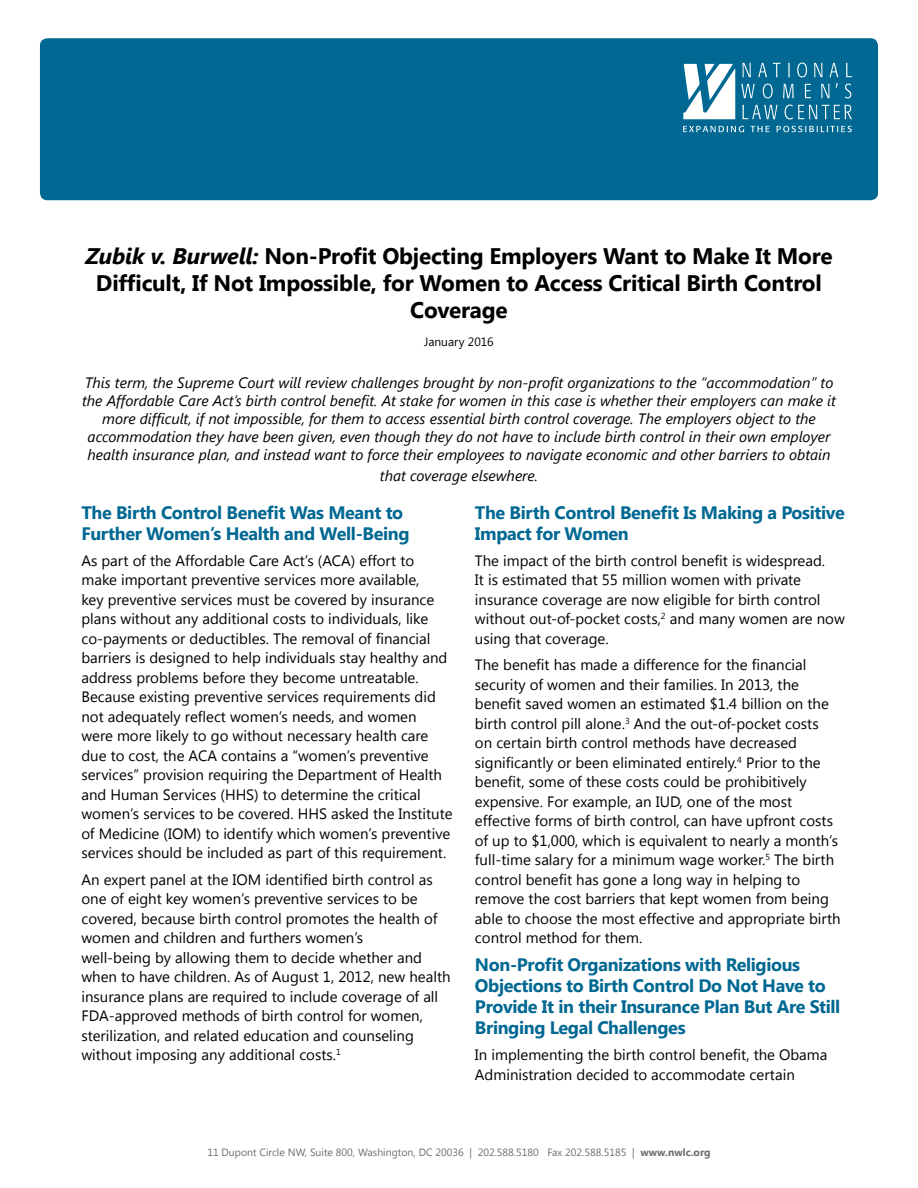
<style>
.page{position:relative;width:918px;height:1188px;background:#fff}
.page>*{position:absolute;margin:0;border:0;box-sizing:border-box;transform-origin:0 0}
.t1{font:700 22.5px/27px "Segoe UI";letter-spacing:-.01em;color:#000;text-align:center}
.t2{font:700 18px/21px "Segoe UI";letter-spacing:-.02em;color:#006892}
.t3{font:15px/19.5px "Segoe UI";color:#000}
.t4{font:italic 15px/18px "Segoe UI";color:#000;text-align:center}
.t5{font:12px "Segoe UI";color:#000}
.t6{font:10.5px "Segoe UI";color:#6d6e71}
.s1{font-style:italic}
.s2{font-weight:700}
</style>
<div class="page">
<div style="left:40px;top:38px;width:838px;height:162px;background:#006892;border-radius:7px"></div>
<svg style="left:683px;top:64px;width:52px;height:55px"></svg>
<svg style="left:743px;top:63px;width:8px;height:14px"></svg>
<svg style="left:758px;top:63px;width:9px;height:14px"></svg>
<svg style="left:773px;top:63px;width:7px;height:14px"></svg>
<svg style="left:788px;top:63px;width:2px;height:14px"></svg>
<svg style="left:797px;top:63px;width:10px;height:14px"></svg>
<svg style="left:814px;top:63px;width:8px;height:14px"></svg>
<svg style="left:830px;top:63px;width:8px;height:14px"></svg>
<svg style="left:846px;top:63px;width:6px;height:14px"></svg>
<svg style="left:741px;top:84px;width:14px;height:14px"></svg>
<svg style="left:763px;top:84px;width:10px;height:14px"></svg>
<svg style="left:783px;top:84px;width:11px;height:14px"></svg>
<svg style="left:805px;top:84px;width:6px;height:14px"></svg>
<svg style="left:821px;top:84px;width:9px;height:14px"></svg>
<svg style="left:845px;top:84px;width:6px;height:14px"></svg>
<svg style="left:742px;top:105px;width:36px;height:14px"></svg>
<svg style="left:785px;top:105px;width:67px;height:14px"></svg>
<svg style="left:683px;top:126px;width:61px;height:6px"></svg>
<svg style="left:751px;top:126px;width:19px;height:6px"></svg>
<svg style="left:776px;top:126px;width:76px;height:6px"></svg>
<h1 class="t1" style="left:85px;top:241px;width:749px"><span class="s1">Zubik v. Burwell:</span> Non-Profit Objecting Employers Want to Make It More<br>Difficult, If Not Impossible, for Women to Access Critical Birth Control<br>Coverage</h1>
<p class="t5" style="left:424px;top:334px;width:71px">January 2016</p>
<p class="t4" style="left:82px;top:373px;width:755px">This term, the Supreme Court will review challenges brought by non-profit organizations to the “accommodation” to the Affordable Care Act’s birth control benefit. At stake for women in this case is whether their employers can make it more difficult, if not impossible, for them to access essential birth control coverage. The employers object to the accommodation they have been given, even though they do not have to include birth control in their own employer health insurance plan, and instead want to force their employees to navigate economic and other barriers to obtain</p>
<p class="t4" style="left:380px;top:466px;width:160px">that coverage elsewhere.</p>
<p class="t2" style="left:81px;top:501px;width:330px">The Birth Control Benefit Was Meant to<br>Further Women’s Health and Well-Being</p>
<p class="t3" style="left:81px;top:550px;width:373px">As part of the Affordable Care Act’s (ACA) effort to make important preventive services more available,<br>key preventive services must be covered by insurance plans without any additional costs to individuals, like co-payments or deductibles. The removal of financial barriers is designed to help individuals stay healthy and address problems before they become untreatable.<br>Because existing preventive services requirements did not adequately reflect women’s needs, and women<br>were more likely to go without necessary health care due to cost, the ACA contains a “women’s preventive services” provision requiring the Department of Health and Human Services (HHS) to determine the critical women’s services to be covered. HHS asked the Institute of Medicine (IOM) to identify which women’s preventive services should be included as part of this requirement.</p>
<p class="t3" style="left:81px;top:869px;width:371px">An expert panel at the IOM identified birth control as one of eight key women’s preventive services to be covered, because birth control promotes the health of women and children and furthers women’s<br>well-being by allowing them to decide whether and when to have children. As of August 1, 2012, new health insurance plans are required to include coverage of all FDA-approved methods of birth control for women, sterilization, and related education and counseling without imposing any additional costs.<sup>1</sup></p>
<p class="t2" style="left:475px;top:501px;width:371px">The Birth Control Benefit Is Making a Positive<br>Impact for Women</p>
<p class="t3" style="left:475px;top:550px;width:371px">The impact of the birth control benefit is widespread.<br>It is estimated that 55 million women with private insurance coverage are now eligible for birth control without out-of-pocket costs,<sup>2</sup> and many women are now using that coverage.</p>
<p class="t3" style="left:475px;top:654px;width:367px">The benefit has made a difference for the financial security of women and their families. In 2013, the benefit saved women an estimated $1.4 billion on the birth control pill alone.<sup>3</sup> And the out-of-pocket costs<br>on certain birth control methods have decreased significantly or been eliminated entirely.<sup>4</sup> Prior to the benefit, some of these costs could be prohibitively expensive. For example, an IUD, one of the most effective forms of birth control, can have upfront costs of up to $1,000, which is equivalent to nearly a month’s full-time salary for a minimum wage worker.<sup>5</sup> The birth control benefit has gone a long way in helping to remove the cost barriers that kept women from being able to choose the most effective and appropriate birth control method for them.</p>
<p class="t2" style="left:475px;top:953px;width:367px">Non-Profit Organizations with Religious Objections to Birth Control Do Not Have to Provide It in their Insurance Plan But Are Still Bringing Legal Challenges</p>
<p class="t3" style="left:475px;top:1044px;width:354px">In implementing the birth control benefit, the Obama<br>Administration decided to accommodate certain</p>
<p class="t6" style="left:207px;top:1145px;width:505px">11 Dupont Circle NW, Suite 800, Washington, DC 20036 | 202.588.5180 Fax 202.588.5185 | <span class="s2">www.nwlc.org</span></p>
</div>
